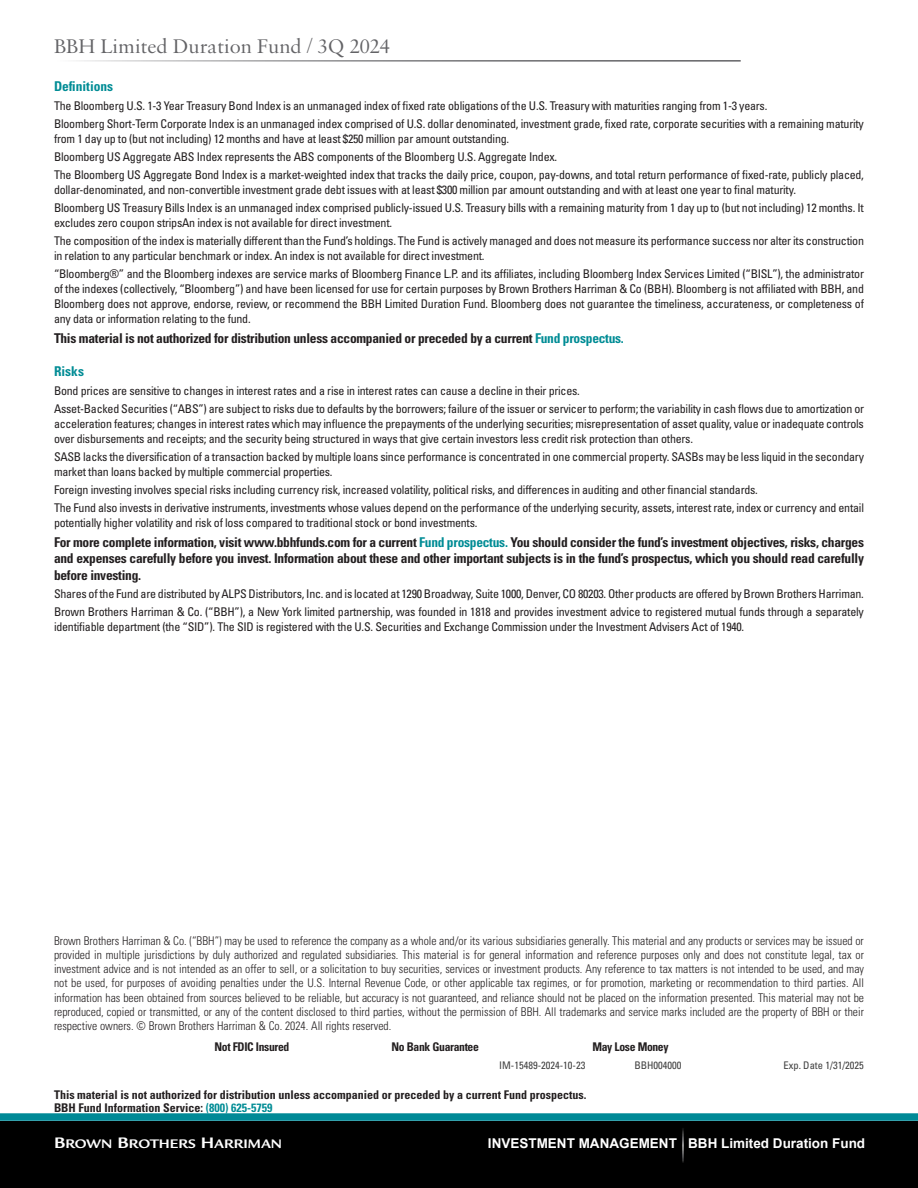
<style>
.page{position:relative;width:918px;height:1188px;background:#fff}
.page>*{position:absolute;margin:0;border:0;box-sizing:border-box;transform-origin:0 0}
.t1{font:21px "Sabon MT Std";color:#636366}
.Definition_2{font:700 condensed 13.5px/16.5px "Univers LT Std";letter-spacing:-.02em;color:#231f20;text-align:justify}
.t2{font:700 13.5px "Arial";color:#fff}
.t3{font:700 13.5px "Legacy Sans Std";color:#fff;scale:1.1 1}
.Definition_Risk_Subhead{font:700 condensed 13.5px "Univers LT Std";color:#008c95}
.Definition_2-2{font:condensed 12px/15px "Univers LT Std";letter-spacing:-.02em;color:#231f20}
.fact_sheet_disclaimer{font:300 condensed 12px/14.2px "Univers LT Std";color:#231f20;text-align:justify}
.fact_sheet_disclaimer_bold{font:700 condensed 12px/12.8px "Univers LT Std";color:#231f20}
.fact_sheet_disclaimer_bold-2{font:700 condensed 12px "Univers LT Std";letter-spacing:-.03em;color:#231f20}
.Tracking_Number{font:condensed 10.5px "Univers LT Std";color:#404040}
.s1{color:#008c95}
.s2{font-size:16.5px}
</style>
<div class="page">
<div style="left:0;top:1121px;width:918px;height:67px;background:#000"></div>
<div style="left:0;top:1113px;width:918px;height:8px;background:#008996"></div>
<img style="left:682px;top:1128px;width:2px;height:35px">
<hr style="left:54px;top:60px;width:687px;height:2px;background:#636366">
<h1 class="t1" style="left:54px;top:33px;width:337px">BBH Limited Duration Fund / 3Q 2024</h1>
<p class="Definition_Risk_Subhead" style="left:54px;top:78px;width:61px">Definitions</p>
<p class="Definition_2-2" style="left:54px;top:98px;width:715px">The Bloomberg U.S. 1-3 Year Treasury Bond Index is an unmanaged index of fixed rate obligations of the U.S. Treasury with maturities ranging from 1-3 years.</p>
<p class="Definition_2-2" style="left:54px;top:116px;width:811px">Bloomberg Short-Term Corporate Index is an unmanaged index comprised of U.S. dollar denominated, investment grade, fixed rate, corporate securities with a remaining maturity from 1 day up to (but not including) 12 months and have at least $250 million par amount outstanding.</p>
<p class="Definition_2-2" style="left:54px;top:149px;width:505px">Bloomberg US Aggregate ABS Index represents the ABS components of the Bloomberg U.S. Aggregate Index.</p>
<p class="Definition_2-2" style="left:54px;top:167px;width:811px">The Bloomberg US Aggregate Bond Index is a market-weighted index that tracks the daily price, coupon, pay-downs, and total return performance of fixed-rate, publicly placed, dollar-denominated, and non-convertible investment grade debt issues with at least $300 million par amount outstanding and with at least one year to final maturity.</p>
<p class="Definition_2-2" style="left:54px;top:200px;width:811px">Bloomberg US Treasury Bills Index is an unmanaged index comprised publicly-issued U.S. Treasury bills with a remaining maturity from 1 day up to (but not including) 12 months. It excludes zero coupon stripsAn index is not available for direct investment.</p>
<p class="Definition_2-2" style="left:54px;top:233px;width:812px">The composition of the index is materially different than the Fund’s holdings. The Fund is actively managed and does not measure its performance success nor alter its construction in relation to any particular benchmark or index. An index is not available for direct investment.</p>
<p class="Definition_2-2" style="left:54px;top:266px;width:812px;text-align:justify">“Bloomberg®” and the Bloomberg indexes are service marks of Bloomberg Finance L.P. and its affiliates, including Bloomberg Index Services Limited (“BISL”), the administrator of the indexes (collectively, “Bloomberg”) and have been licensed for use for certain purposes by Brown Brothers Harriman &amp; Co (BBH). Bloomberg is not affiliated with BBH, and Bloomberg does not approve, endorse, review, or recommend the BBH Limited Duration Fund. Bloomberg does not guarantee the timeliness, accurateness, or completeness of any data or information relating to the fund.</p>
<p class="Definition_2" style="left:54px;top:330px;width:571px">This material is not authorized for distribution unless accompanied or preceded by a current <span class="s1">Fund prospectus.</span></p>
<p class="Definition_Risk_Subhead" style="left:54px;top:363px;width:31px">Risks</p>
<p class="Definition_2-2" style="left:54px;top:383px;width:527px">Bond prices are sensitive to changes in interest rates and a rise in interest rates can cause a decline in their prices.</p>
<p class="Definition_2-2" style="left:54px;top:401px;width:812px;text-align:justify">Asset-Backed Securities (“ABS”) are subject to risks due to defaults by the borrowers; failure of the issuer or servicer to perform; the variability in cash flows due to amortization or acceleration features; changes in interest rates which may influence the prepayments of the underlying securities; misrepresentation of asset quality, value or inadequate controls over disbursements and receipts; and the security being structured in ways that give certain investors less credit risk protection than others.</p>
<p class="Definition_2-2" style="left:54px;top:449px;width:812px">SASB lacks the diversification of a transaction backed by multiple loans since performance is concentrated in one commercial property. SASBs may be less liquid in the secondary market than loans backed by multiple commercial properties.</p>
<p class="Definition_2-2" style="left:54px;top:482px;width:705px">Foreign investing involves special risks including currency risk, increased volatility, political risks, and differences in auditing and other financial standards.</p>
<p class="Definition_2-2" style="left:54px;top:500px;width:812px">The Fund also invests in derivative instruments, investments whose values depend on the performance of the underlying security, assets, interest rate, index or currency and entail potentially higher volatility and risk of loss compared to traditional stock or bond investments.</p>
<p class="Definition_2" style="left:54px;top:534px;width:812px">For more complete information, visit www.bbhfunds.com for a current <span class="s1">Fund prospectus.</span> You should consider the fund’s investment objectives, risks, charges and expenses carefully before you invest. Information about these and other important subjects is in the fund’s prospectus, which you should read carefully before investing.</p>
<p class="Definition_2-2" style="left:54px;top:586px;width:811px">Shares of the Fund are distributed by ALPS Distributors, Inc. and is located at 1290 Broadway, Suite 1000, Denver, CO 80203. Other products are offered by Brown Brothers Harriman.</p>
<p class="Definition_2-2" style="left:54px;top:604px;width:811px">Brown Brothers Harriman &amp; Co. (“BBH”), a New York limited partnership, was founded in 1818 and provides investment advice to registered mutual funds through a separately identifiable department (the “SID”). The SID is registered with the U.S. Securities and Exchange Commission under the Investment Advisers Act of 1940.</p>
<p class="fact_sheet_disclaimer" style="left:54px;top:933px;width:812px">Brown Brothers Harriman &amp; Co. (“BBH”) may be used to reference the company as a whole and/or its various subsidiaries generally. This material and any products or services may be issued or provided in multiple jurisdictions by duly authorized and regulated subsidiaries. This material is for general information and reference purposes only and does not constitute legal, tax or investment advice and is not intended as an offer to sell, or a solicitation to buy securities, services or investment products. Any reference to tax matters is not intended to be used, and may not be used, for purposes of avoiding penalties under the U.S. Internal Revenue Code, or other applicable tax regimes, or for promotion, marketing or recommendation to third parties. All information has been obtained from sources believed to be reliable, but accuracy is not guaranteed, and reliance should not be placed on the information presented. This material may not be reproduced, copied or transmitted, or any of the content disclosed to third parties, without the permission of BBH. All trademarks and service marks included are the property of BBH or their respective owners. © Brown Brothers Harriman &amp; Co. 2024. All rights reserved.</p>
<p class="fact_sheet_disclaimer_bold-2" style="left:215px;top:1039px;width:76px">Not FDIC Insured</p>
<p class="fact_sheet_disclaimer_bold-2" style="left:392px;top:1039px;width:89px">No Bank Guarantee</p>
<p class="fact_sheet_disclaimer_bold-2" style="left:593px;top:1039px;width:78px">May Lose Money</p>
<p class="Tracking_Number" style="left:499px;top:1059px;width:88px">IM-15489-2024-10-23</p>
<p class="Tracking_Number" style="left:634px;top:1059px;width:49px">BBH004000</p>
<p class="Tracking_Number" style="left:784px;top:1059px;width:82px">Exp. Date 1/31/2025</p>
<p class="fact_sheet_disclaimer_bold" style="left:54px;top:1088px;width:534px">This material is not authorized for distribution unless accompanied or preceded by a current Fund prospectus.<br>BBH Fund Information Service: <span class="s1">(800) 625-5759</span></p>
<p class="t3" style="left:54px;top:1136px;width:209px"><span class="s2">B</span>ROWN <span class="s2">B</span>ROTHERS <span class="s2">H</span>ARRIMAN</p>
<p class="t2" style="left:488px;top:1134px;width:379px">INVESTMENT MANAGEMENT BBH Limited Duration Fund</p>
</div>
